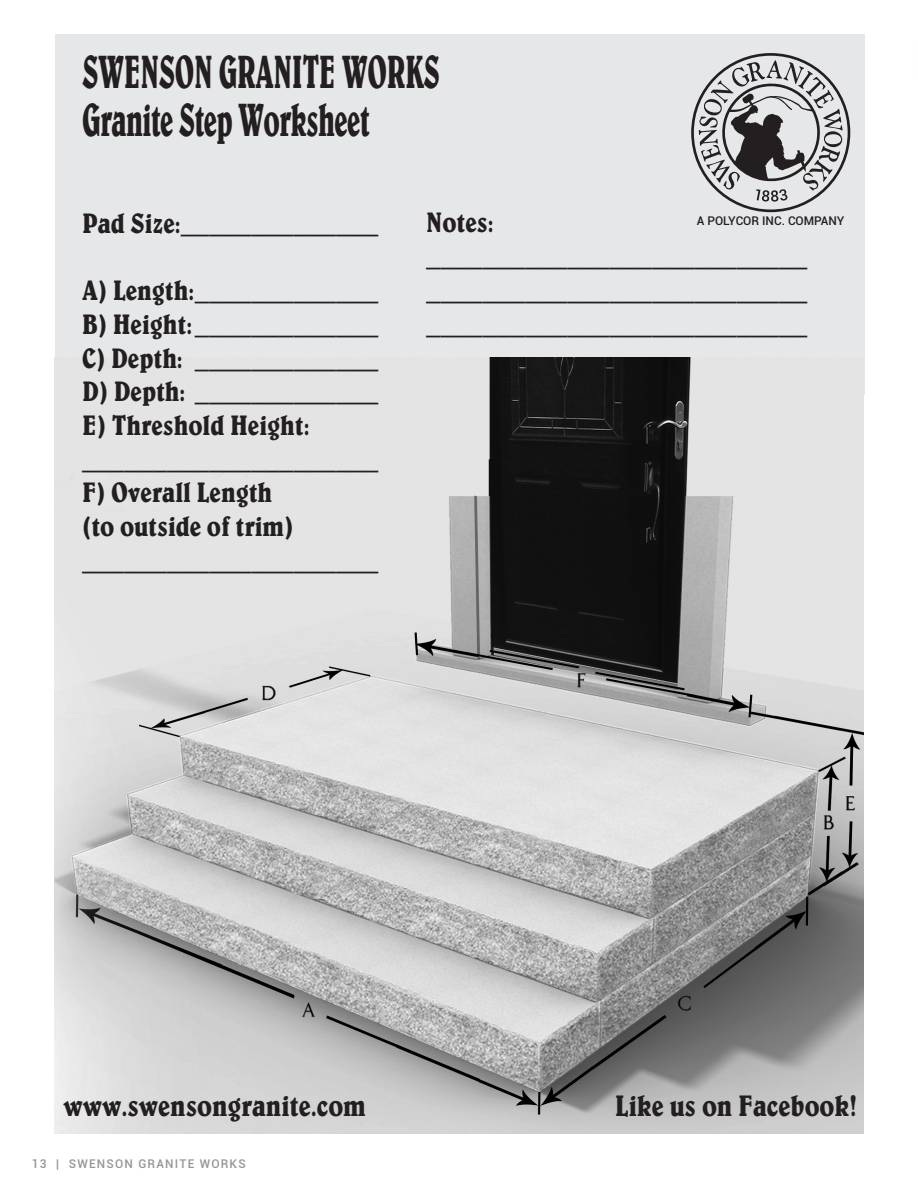
<style>
.page{position:relative;width:918px;height:1188px;background:#fff}
.page>*{position:absolute;margin:0;border:0;box-sizing:border-box;transform-origin:0 0}
.t1{font:condensed 47.25px/48px "Belwe";letter-spacing:-.025em;color:#231f20;scale:.7 1}
.t2{font:condensed 30px "Belwe";letter-spacing:-.005em;color:#231f20}
.t3{font:condensed 28.5px/33.8px "Belwe";letter-spacing:-.005em;color:#231f20}
.t4{font:500 12px "Roboto";letter-spacing:.1em;color:#939598}
.t5{font:500 12px "Roboto";color:#231f20}
</style>
<div class="page">
<div style="left:55px;top:35px;width:810px;height:360px;background:#e6e7e9"></div>
<hr style="left:917px;top:0;width:1px;height:1119px;background:#939598">
<svg style="left:917px;top:35px;width:1px;height:45px"></svg>
<svg style="left:691px;top:53px;width:159px;height:159px"></svg>
<img style="left:54px;top:358px;width:810px;height:776px">
<h1 class="t1" style="left:82px;top:47px;width:513px">SWENSON GRANITE WORKS<br>Granite Step Worksheet</h1>
<p class="t3" style="left:82px;top:206px;width:298px">Pad Size:______________</p>
<p class="t3" style="left:82px;top:273px;width:298px">A) Length:_____________<br>B) Height:_____________<br>C) Depth: _____________<br>D) Depth: _____________<br>E) Threshold Height: _____________________<br>F) Overall Length<br>(to outside of trim) _____________________</p>
<p class="t3" style="left:426px;top:205px;width:383px">Notes: ___________________________ ___________________________ ___________________________</p>
<p class="t5" style="left:697px;top:212px;width:149px">A POLYCOR INC. COMPANY</p>
<p class="t2" style="left:64px;top:1088px;width:304px">www.swensongranite.com</p>
<p class="t2" style="left:615px;top:1088px;width:244px">Like us on Facebook!</p>
<p class="t4" style="left:32px;top:1155px;width:216px">13 | SWENSON GRANITE WORKS</p>
</div>
